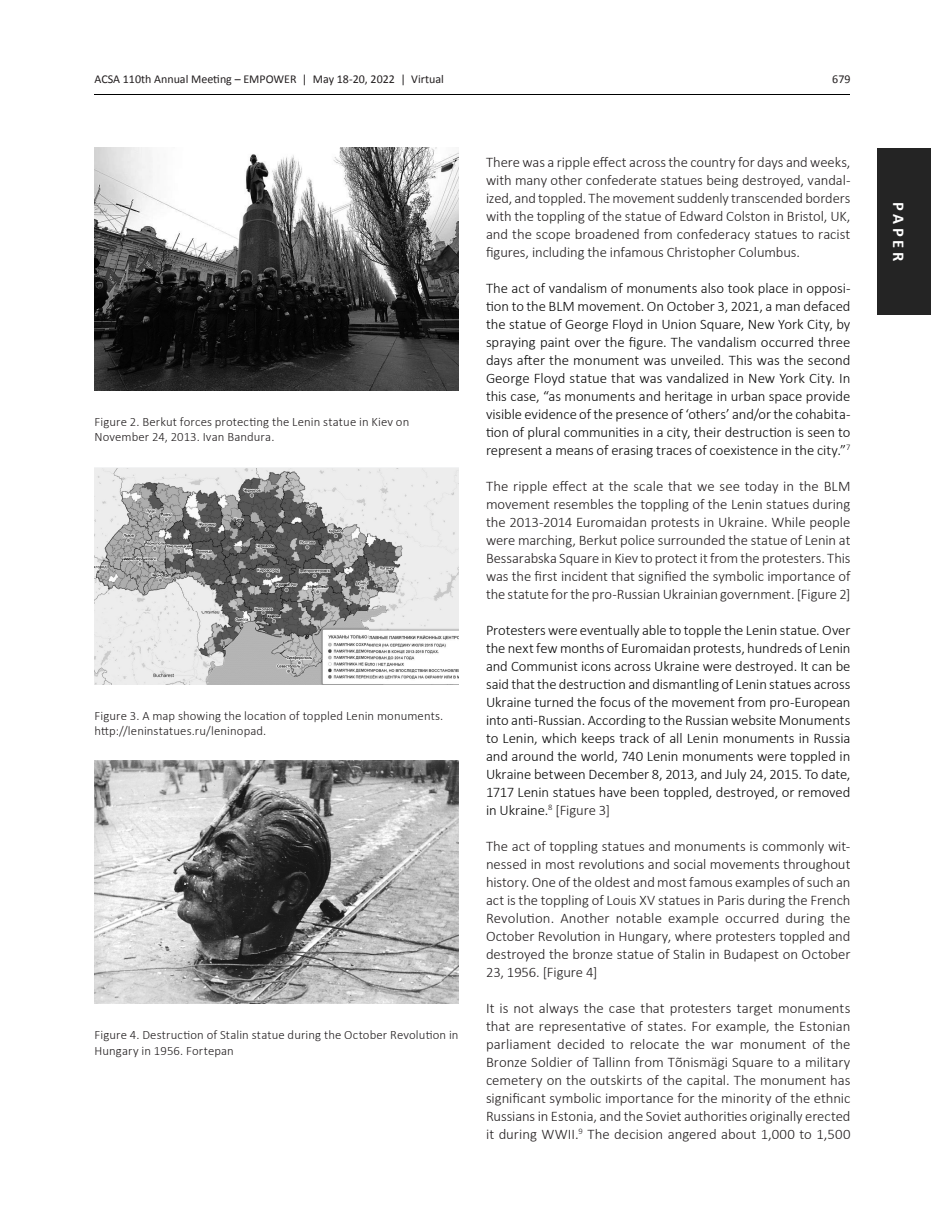
<style>
.page{position:relative;width:945px;height:1215px;background:#fff}
.page>*{position:absolute;margin:0;border:0;box-sizing:border-box;transform-origin:0 0}
.t1{font:700 16.5px "Calibri";letter-spacing:.235em;color:#fff}
.t2{font:300 14.7px/18px "Calibri";letter-spacing:-.005em;color:#231f20;text-align:justify}
.t3{font:300 14.7px/18px "Calibri";letter-spacing:-.005em;color:#080808;text-align:justify}
.t4{font:300 12.75px/15.3px "Calibri";letter-spacing:.01em;color:#231f20}
.t5{font:12px "Calibri";color:#231f20}
.s1{color:#231f20}
</style>
<div class="page">
<hr style="left:94px;top:94px;width:756px;height:1px;background:#000">
<div style="left:878px;top:148px;width:54px;height:167px;background:#242424"></div>
<img style="left:95px;top:147px;width:364px;height:243px">
<img style="left:94px;top:761px;width:365px;height:242px">
<img style="left:94px;top:468px;width:365px;height:216px">
<p class="t5" style="left:94px;top:71px;width:351px">ACSA 110th Annual Meeting – EMPOWER | May 18-20, 2022 | Virtual</p>
<p class="t5" style="left:832px;top:71px;width:20px">679</p>
<p class="t4" style="left:94px;top:414px;width:316px">Figure 2. Berkut forces protecting the Lenin statue in Kiev on<br>November 24, 2013. Ivan Bandura.</p>
<p class="t4" style="left:94px;top:708px;width:350px">Figure 3. A map showing the location of toppled Lenin monuments. http://leninstatues.ru/leninopad.</p>
<p class="t4" style="left:94px;top:1027px;width:366px">Figure 4. Destruction of Stalin statue during the October Revolution in<br>Hungary in 1956. Fortepan</p>
<p class="t2" style="left:486px;top:152px;width:366px">There was a ripple effect across the country for days and weeks, with many other confederate statues being destroyed, vandal&shy;ized, and toppled. The movement suddenly transcended borders with the toppling of the statue of Edward Colston in Bristol, UK, and the scope broadened from confederacy statues to racist figures, including the infamous Christopher Columbus.</p>
<p class="t3" style="left:486px;top:278px;width:366px">The act of vandalism of monuments also took place in opposi&shy;tion to the BLM movement. On October 3, 2021, a man defaced the statue of George Floyd in Union Square, New York City, by spraying paint over the figure. The vandalism occurred three days after the monument was unveiled. This was the second George Floyd statue that was vandalized in New York City. In this case, “as monuments and heritage in urban space provide visible evidence of the presence of ‘others’ and/or the cohabita&shy;tion of plural communities in a city, their destruction is seen to represent a means of erasing traces of coexistence in the city.”<sup>7</sup></p>
<p class="t2" style="left:486px;top:476px;width:366px">The ripple effect at the scale that we see today in the BLM movement resembles the toppling of the Lenin statues during the 2013-2014 Euromaidan protests in Ukraine. While people were marching, Berkut police surrounded the statue of Lenin at Bessarabska Square in Kiev to protect it from the protesters. This was the first incident that signified the symbolic importance of the statute for the pro-Russian Ukrainian government. [Figure 2]</p>
<p class="t3" style="left:486px;top:620px;width:366px">Protesters were eventually able to topple the Lenin statue. Over the next few months of Euromaidan protests, hundreds of Lenin and Communist icons across Ukraine were destroyed. It can be said that the destruction and dismantling of Lenin statues across Ukraine turned the focus of the movement from pro-European into anti-Russian. According to the Russian website Monuments to Lenin, which keeps track of all Lenin monuments in Russia and around the world, 740 Lenin monuments were toppled in Ukraine between December 8, 2013, and July 24, 2015. To date, 1717 Lenin statues have been toppled, destroyed, or removed in Ukraine.<sup>8</sup> <span class="s1">[Figure 3]</span></p>
<p class="t2" style="left:486px;top:836px;width:366px">The act of toppling statues and monuments is commonly wit&shy;nessed in most revolutions and social movements throughout history. One of the oldest and most famous examples of such an act is the toppling of Louis XV statues in Paris during the French Revolution. Another notable example occurred during the October Revolution in Hungary, where protesters toppled and destroyed the bronze statue of Stalin in Budapest on October 23, 1956. [Figure 4]</p>
<p class="t2" style="left:486px;top:998px;width:366px">It is not always the case that protesters target monuments that are representative of states. For example, the Estonian parliament decided to relocate the war monument of the Bronze Soldier of Tallinn from Tõnismägi Square to a military cemetery on the outskirts of the capital. The monument has significant symbolic importance for the minority of the ethnic Russians in Estonia, and the Soviet authorities originally erected it during WWII.<sup>9</sup> The decision angered about 1,000 to 1,500</p>
<p class="t1" style="left:910px;top:202px;width:61px;rotate:90deg">PAPER</p>
</div>
